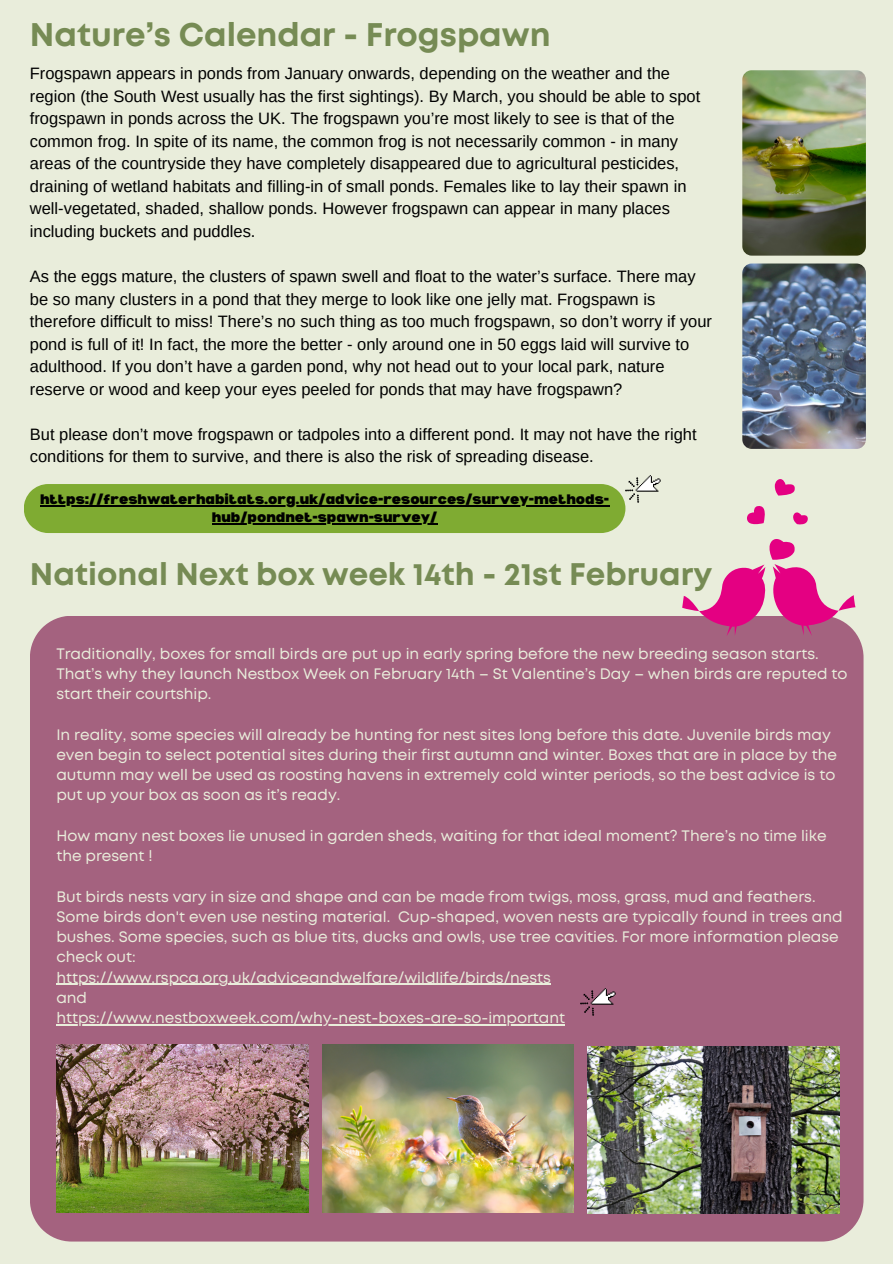
<style>
.page{position:relative;width:893px;height:1264px;background:#fff}
.page>*{position:absolute;margin:0;border:0;box-sizing:border-box;transform-origin:0 0}
.t1{font:700 32.7px "Mont";color:#768b54}
.t2{font:700 31.2px "Mont";color:#768b54}
.t3{font:16.5px/22.5px "Arimo";color:#000}
.t4{font:15.15px/20.2px "Mont";color:#e9eddb}
.t5{font:900 13.5px/18px "Bernoru";color:#000;text-align:center}
</style>
<div class="page">
<div style="left:0;top:0;width:892px;height:1263px;background:#e9eddb"></div>
<div style="left:30px;top:616px;width:833px;height:625px;background:#a4627f"></div>
<img style="left:742px;top:263px;width:123px;height:186px;border-radius:9px">
<img style="left:56px;top:1044px;width:252px;height:168px">
<img style="left:322px;top:1044px;width:251px;height:168px">
<img style="left:588px;top:1046px;width:251px;height:167px">
<div style="left:24px;top:484px;width:601px;height:49px;background:#7fab32"></div>
<hr style="left:40px;top:505px;width:569px;height:1px;background:#000">
<hr style="left:212px;top:523px;width:225px;height:1px;background:#000">
<img style="left:625px;top:475px;width:36px;height:27px">
<img style="left:742px;top:70px;width:123px;height:186px;border-radius:9px">
<svg style="left:682px;top:539px;width:173px;height:97px"></svg>
<svg style="left:747px;top:506px;width:18px;height:18px"></svg>
<svg style="left:793px;top:512px;width:15px;height:12px"></svg>
<svg style="left:774px;top:479px;width:21px;height:16px"></svg>
<hr style="left:56px;top:983px;width:495px;height:1px;background:#e9eddb">
<hr style="left:56px;top:1024px;width:509px;height:1px;background:#e9eddb">
<img style="left:580px;top:965px;width:54px;height:50px">
<h2 class="t1" style="left:30px;top:22px;width:522px">Nature’s Calendar - Frogspawn</h2>
<p class="t3" style="left:30px;top:62px;width:671px">Frogspawn appears in ponds from January onwards, depending on the weather and the region (the South West usually has the first sightings). By March, you should be able to spot frogspawn in ponds across the UK. The frogspawn you’re most likely to see is that of the common frog. In spite of its name, the common frog is not necessarily common - in many areas of the countryside they have completely disappeared due to agricultural pesticides, draining of wetland habitats and filling-in of small ponds. Females like to lay their spawn in well-vegetated, shaded, shallow ponds. However frogspawn can appear in many places including buckets and puddles.</p>
<h1 class="t3" style="left:30px;top:265px;width:683px">As the eggs mature, the clusters of spawn swell and float to the water’s surface. There may be so many clusters in a pond that they merge to look like one jelly mat. Frogspawn is therefore difficult to miss! There’s no such thing as too much frogspawn, so don’t worry if your pond is full of it! In fact, the more the better - only around one in 50 eggs laid will survive to adulthood. If you don’t have a garden pond, why not head out to your local park, nature reserve or wood and keep your eyes peeled for ponds that may have frogspawn?</h1>
<p class="t3" style="left:30px;top:422px;width:668px">But please don’t move frogspawn or tadpoles into a different pond. It may not have the right conditions for them to survive, and there is also the risk of spreading disease.</p>
<p class="t5" style="left:40px;top:490px;width:570px">https://freshwaterhabitats.org.uk/advice-resources/survey-methods&shy;hub/pondnet-spawn-survey/</p>
<h2 class="t2" style="left:30px;top:562px;width:683px">National Next box week 14th - 21st February</h2>
<p class="t4" style="left:56px;top:644px;width:792px">Traditionally, boxes for small birds are put up in early spring before the new breeding season starts.<br>That’s why they launch Nestbox Week on February 14th – St Valentine’s Day – when birds are reputed to start their courtship.</p>
<p class="t4" style="left:56px;top:725px;width:782px">In reality, some species will already be hunting for nest sites long before this date. Juvenile birds may even begin to select potential sites during their first autumn and winter. Boxes that are in place by the autumn may well be used as roosting havens in extremely cold winter periods, so the best advice is to put up your box as soon as it’s ready.</p>
<p class="t4" style="left:56px;top:826px;width:771px">How many nest boxes lie unused in garden sheds, waiting for that ideal moment? There’s no time like the present !</p>
<p class="t4" style="left:56px;top:887px;width:787px">But birds nests vary in size and shape and can be made from twigs, moss, grass, mud and feathers.<br>Some birds don't even use nesting material. Cup-shaped, woven nests are typically found in trees and bushes. Some species, such as blue tits, ducks and owls, use tree cavities. For more information please check out:<br>https://www.rspca.org.uk/adviceandwelfare/wildlife/birds/nests<br>and<br>https://www.nestboxweek.com/why-nest-boxes-are-so-important</p>
</div>
